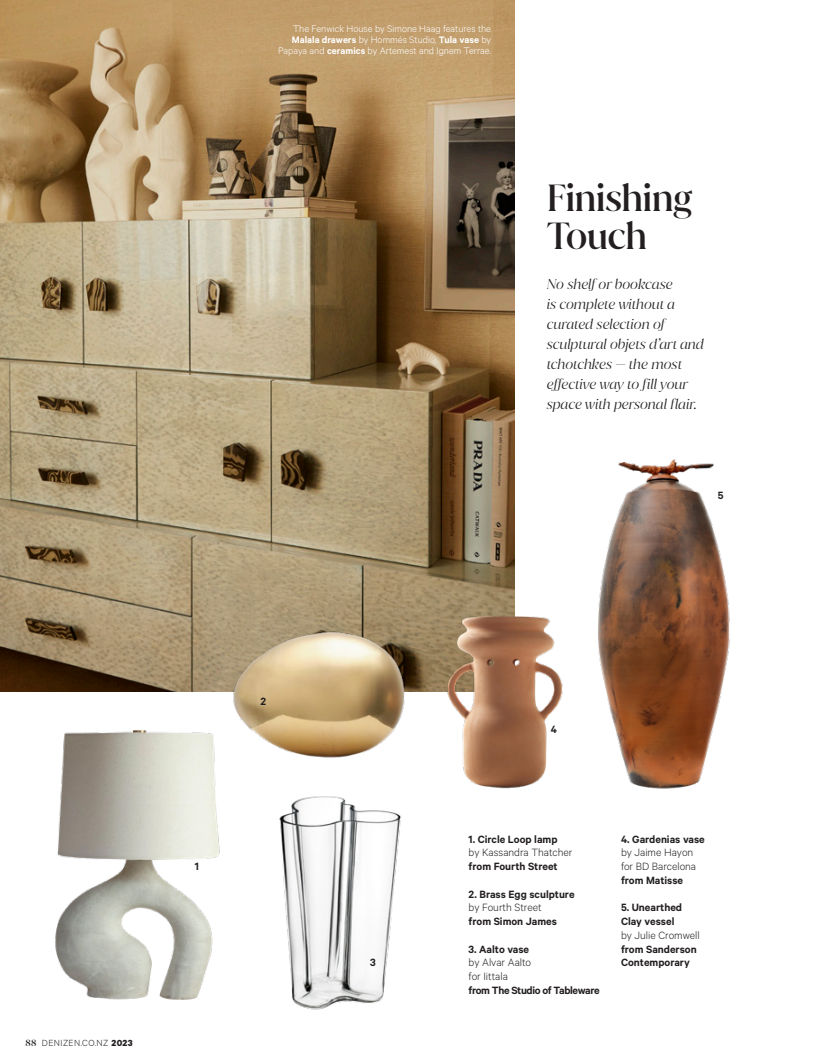
<style>
.page{position:relative;width:815px;height:1063px;background:#fff}
.page>*{position:absolute;margin:0;border:0;box-sizing:border-box;transform-origin:0 0}
.Heading_2_Intro{font:500 36.25px/37.5px "Juana";letter-spacing:-.02em;color:#231f20}
.Heading_2_Intro-2{font:italic 300 13.75px/20px "Juana";color:#231f20}
.Caption_Bold{font:600 11.88px/13.8px "Calibre";color:#231f20}
.Caption_Bold-2{font:300 11.88px "Calibre";color:#231f20}
.Caption_Bold-3{font:600 11.88px "Calibre";letter-spacing:-.03em;color:#231f20}
.BodyCopy{font:300 10.62px/11.2px "Calibre";color:#fff;text-align:right}
.t1{font:300 10px "Calibre";letter-spacing:.04em;color:#231f20}
.s1{font-weight:600}
.s2{font-family:"Juana";font-weight:600;font-size:8.75px}
.s3{font-weight:700}
</style>
<div class="page">
<img style="left:0;top:0;width:515px;height:691px">
<img style="left:55px;top:730px;width:165px;height:270px">
<img style="left:279px;top:796px;width:122px;height:214px">
<img style="left:222px;top:620px;width:192px;height:138px">
<img style="left:433px;top:609px;width:130px;height:180px">
<img style="left:598px;top:459px;width:132px;height:330px">
<p class="BodyCopy" style="left:278px;top:22px;width:214px">The Fenwick House by Simone Haag features the<br><span class="s1">Malala drawers</span> by Hommés Studio, <span class="s1">Tula vase</span> by<br>Papaya and <span class="s1">ceramics</span> by Artemest and Ignem Terrae.</p>
<p class="Heading_2_Intro" style="left:547px;top:179px;width:147px">Finishing<br>Touch</p>
<p class="Heading_2_Intro-2" style="left:547px;top:274px;width:159px">No shelf or bookcase<br>is complete without a curated selection of sculptural objets d’art and tchotchkes — the most effective way to fill your space with personal flair.</p>
<p class="Caption_Bold" style="left:718px;top:488px;width:7px">5</p>
<p class="Caption_Bold" style="left:260px;top:694px;width:7px">2</p>
<p class="Caption_Bold" style="left:195px;top:859px;width:6px">1</p>
<p class="t1" style="left:25px;top:1037px;width:109px"><span class="s2">88</span> DENIZEN.CO.NZ <span class="s3">2023</span></p>
<p class="Caption_Bold" style="left:370px;top:955px;width:7px">3</p>
<p class="Caption_Bold" style="left:551px;top:722px;width:8px">4</p>
<p class="Caption_Bold" style="left:469px;top:832px;width:90px">1. Circle Loop lamp</p>
<p class="Caption_Bold-2" style="left:469px;top:846px;width:105px">by Kassandra Thatcher</p>
<p class="Caption_Bold" style="left:469px;top:859px;width:91px">from Fourth Street</p>
<p class="Caption_Bold" style="left:469px;top:887px;width:107px">2. Brass Egg sculpture</p>
<p class="Caption_Bold-2" style="left:469px;top:901px;width:75px">by Fourth Street</p>
<p class="Caption_Bold" style="left:469px;top:914px;width:90px">from Simon James</p>
<p class="Caption_Bold" style="left:469px;top:942px;width:62px">3. Aalto vase</p>
<p class="Caption_Bold-2" style="left:469px;top:956px;width:64px">by Alvar Aalto</p>
<p class="Caption_Bold-2" style="left:469px;top:969px;width:41px">for Iittala</p>
<p class="Caption_Bold-3" style="left:469px;top:983px;width:133px">from The Studio of Tableware</p>
<p class="Caption_Bold" style="left:621px;top:832px;width:85px">4. Gardenias vase</p>
<p class="Caption_Bold-2" style="left:621px;top:846px;width:74px">by Jaime Hayon</p>
<p class="Caption_Bold-2" style="left:621px;top:859px;width:77px">for BD Barcelona</p>
<p class="Caption_Bold" style="left:621px;top:873px;width:64px">from Matisse</p>
<p class="Caption_Bold" style="left:621px;top:900px;width:63px">5. Unearthed</p>
<p class="Caption_Bold" style="left:621px;top:914px;width:55px">Clay vessel</p>
<p class="Caption_Bold-2" style="left:621px;top:928px;width:80px">by Julie Cromwell</p>
<p class="Caption_Bold" style="left:621px;top:942px;width:77px">from Sanderson<br>Contemporary</p>
</div>
